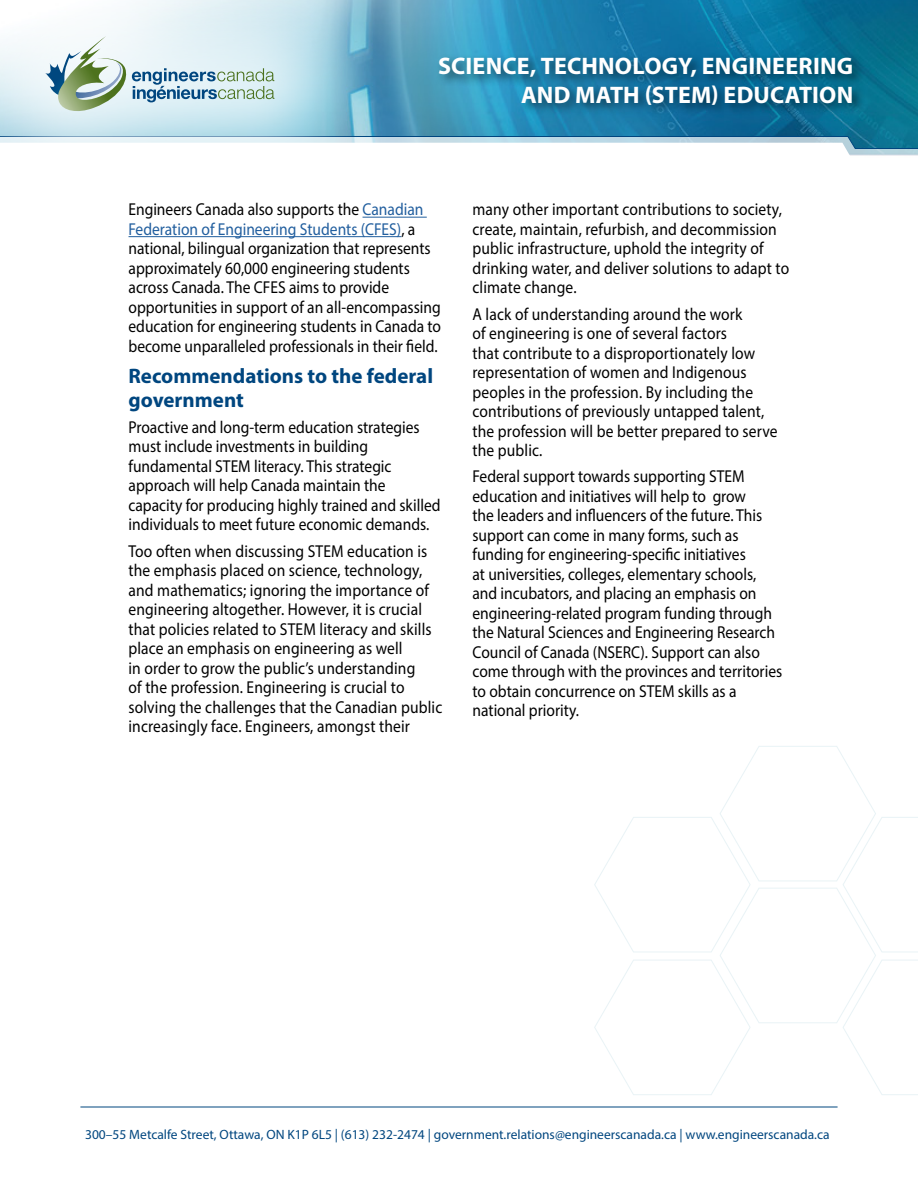
<style>
.page{position:relative;width:918px;height:1188px;background:#fff}
.page>*{position:absolute;margin:0;border:0;box-sizing:border-box;transform-origin:0 0}
.t1{font:700 24px/28.8px "Myriad Pro";letter-spacing:.01em;color:#fff;text-align:right}
.Title_1{font:700 21px/24px "Myriad Pro";color:#00467f}
.Body{font:17.25px/19.5px "Myriad Pro";color:#000;scale:.9 1}
.t2{font:13.5px "Myriad Pro";color:#00467f}
.s1{color:#215e9e}
</style>
<div class="page">
<img style="left:80px;top:0;width:838px;height:1107px">
<svg style="left:80px;top:176px;width:795px;height:80px"></svg>
<svg style="left:850px;top:235px;width:68px;height:117px"></svg>
<svg style="left:383px;top:136px;width:535px;height:40px"></svg>
<svg style="left:594px;top:745px;width:324px;height:350px"></svg>
<hr style="left:363px;top:217px;width:64px;height:1px;background:#215e9e">
<hr style="left:129px;top:236px;width:272px;height:1px;background:#215e9e">
<div style="left:0;top:0;width:383px;height:219px;background:#fff;opacity:.75"></div>
<svg style="left:45px;top:36px;width:229px;height:78px;background:#c4d8d9"></svg>
<hr style="left:80px;top:1107px;width:758px;height:1px;background:#00467f">
<div style="left:435px;top:53px;width:430px;height:64px;background:#000;opacity:.52"></div>
<h1 class="t1" style="left:438px;top:51px;width:417px">SCIENCE, TECHNOLOGY, ENGINEERING<br>AND MATH (STEM) EDUCATION</h1>
<p class="Body" style="left:129px;top:200px;width:349px">Engineers Canada also supports the <span class="s1">Canadian Federation of Engineering Students (CFES)</span>, a national, bilingual organization that represents approximately 60,000 engineering students across Canada. The CFES aims to provide opportunities in support of an all-encompassing education for engineering students in Canada to become unparalleled professionals in their field.</p>
<p class="Title_1" style="left:129px;top:363px;width:306px">Recommendations to the federal government</p>
<p class="Body" style="left:129px;top:417px;width:348px">Proactive and long-term education strategies must include investments in building fundamental STEM literacy. This strategic approach will help Canada maintain the capacity for producing highly trained and skilled individuals to meet future economic demands.</p>
<p class="Body" style="left:129px;top:541px;width:350px">Too often when discussing STEM education is the emphasis placed on science, technology, and mathematics; ignoring the importance of engineering altogether. However, it is crucial that policies related to STEM literacy and skills place an emphasis on engineering as well<br>in order to grow the public’s understanding<br>of the profession. Engineering is crucial to solving the challenges that the Canadian public increasingly face. Engineers, amongst their</p>
<p class="Body" style="left:472px;top:200px;width:354px">many other important contributions to society, create, maintain, refurbish, and decommission public infrastructure, uphold the integrity of drinking water, and deliver solutions to adapt to climate change.</p>
<p class="Body" style="left:472px;top:304px;width:341px">A lack of understanding around the work<br>of engineering is one of several factors<br>that contribute to a disproportionately low representation of women and Indigenous peoples in the profession. By including the contributions of previously untapped talent, the profession will be better prepared to serve the public.</p>
<p class="Body" style="left:472px;top:467px;width:346px">Federal support towards supporting STEM education and initiatives will help to grow<br>the leaders and influencers of the future. This support can come in many forms, such as funding for engineering-specific initiatives<br>at universities, colleges, elementary schools, and incubators, and placing an emphasis on engineering-related program funding through the Natural Sciences and Engineering Research Council of Canada (NSERC). Support can also come through with the provinces and territories to obtain concurrence on STEM skills as a national priority.</p>
<p class="t2" style="left:85px;top:1126px;width:746px">300–55 Metcalfe Street, Ottawa, ON K1P 6L5 | (613) 232-2474 | government.relations@engineerscanada.ca | www.engineerscanada.ca</p>
</div>
